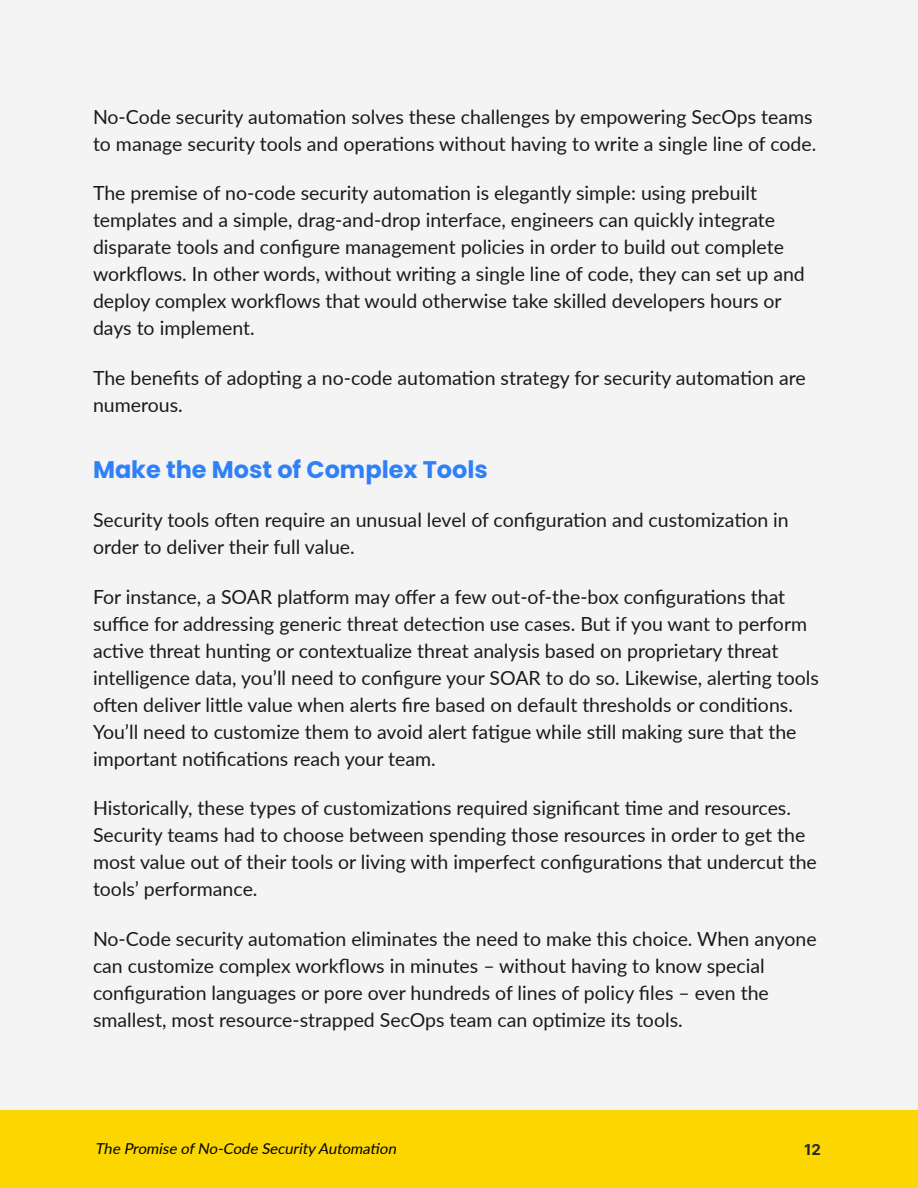
<style>
.page{position:relative;width:918px;height:1188px;background:#f4f4f4}
.page>*{position:absolute;margin:0;border:0;box-sizing:border-box;transform-origin:0 0}
.t1{font:700 24px "Poppins";color:#2f80f9}
.t2{font:19.5px/27px "Lato";color:#1a1a1a}
.t3{font:italic 15px "Lato";color:#000}
.t4{font:700 15px "Inter";color:#24292e}
</style>
<div class="page">
<div style="left:0;top:1110px;width:918px;height:78px;background:#fbd600"></div>
<p class="t2" style="left:93px;top:102px;width:725px">No-Code security automation solves these challenges by empowering SecOps teams to manage security tools and operations without having to write a single line of code.</p>
<p class="t2" style="left:93px;top:179px;width:713px">The premise of no-code security automation is elegantly simple: using prebuilt templates and a simple, drag-and-drop interface, engineers can quickly integrate disparate tools and configure management policies in order to build out complete workflows. In other words, without writing a single line of code, they can set up and deploy complex workflows that would otherwise take skilled developers hours or days to implement.</p>
<p class="t2" style="left:93px;top:363px;width:714px">The benefits of adopting a no-code automation strategy for security automation are numerous.</p>
<p class="t1" style="left:93px;top:455px;width:396px">Make the Most of Complex Tools</p>
<p class="t2" style="left:93px;top:506px;width:697px">Security tools often require an unusual level of configuration and customization in order to deliver their full value.</p>
<p class="t2" style="left:93px;top:582px;width:727px">For instance, a SOAR platform may offer a few out-of-the-box configurations that suffice for addressing generic threat detection use cases. But if you want to perform active threat hunting or contextualize threat analysis based on proprietary threat intelligence data, you’ll need to configure your SOAR to do so. Likewise, alerting tools often deliver little value when alerts fire based on default thresholds or conditions.<br>You’ll need to customize them to avoid alert fatigue while still making sure that the important notifications reach your team.</p>
<p class="t2" style="left:93px;top:794px;width:725px">Historically, these types of customizations required significant time and resources.<br>Security teams had to choose between spending those resources in order to get the most value out of their tools or living with imperfect configurations that undercut the tools’ performance.</p>
<p class="t2" style="left:93px;top:924px;width:725px">No-Code security automation eliminates the need to make this choice. When anyone can customize complex workflows in minutes – without having to know special configuration languages or pore over hundreds of lines of policy files – even the smallest, most resource-strapped SecOps team can optimize its tools.</p>
<p class="t3" style="left:95px;top:1138px;width:306px">The Promise ofNo-Code Security Automation</p>
<p class="t4" style="left:804px;top:1138px;width:18px">12</p>
</div>
